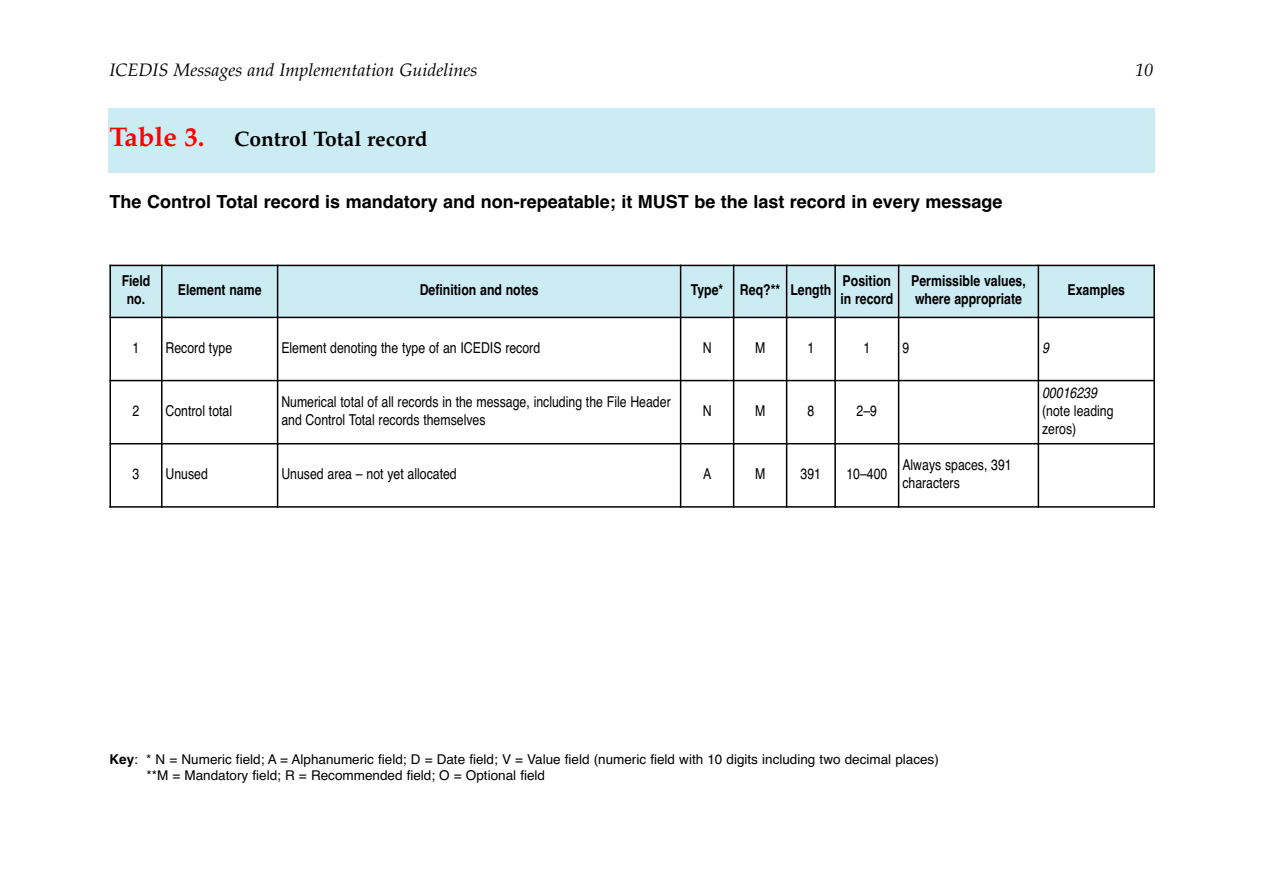
<style>
.page{position:relative;width:1263px;height:893px;background:#fff}
.page>*{position:absolute;margin:0;border:0;box-sizing:border-box;transform-origin:0 0}
.t1{font:700 21px "Palatino";color:#000}
.t2{font:700 18px "Helvetica";color:#000}
.t3{font:italic 18px "Palatino";color:#000}
.t4{font:condensed 15px/18px "Helvetica";color:#000}
.t5{font:700 condensed 15px/18px "Helvetica";color:#000}
.t6{font:italic condensed 15px "Helvetica LT";color:#000}
.t7{font:13.5px/16.2px "Helvetica";color:#000}
.s1{font-size:27px;color:#f00}
.s2{font-weight:700}
</style>
<div class="page">
<div style="left:108px;top:108px;width:1047px;height:64px;background:#ccecf4"></div>
<div style="left:110px;top:265px;width:52px;height:52px;background:#ccecf4"></div>
<div style="left:162px;top:265px;width:116px;height:52px;background:#ccecf4"></div>
<div style="left:278px;top:265px;width:403px;height:52px;background:#ccecf4"></div>
<div style="left:681px;top:265px;width:53px;height:52px;background:#ccecf4"></div>
<div style="left:734px;top:265px;width:53px;height:52px;background:#ccecf4"></div>
<div style="left:787px;top:265px;width:48px;height:52px;background:#ccecf4"></div>
<div style="left:835px;top:265px;width:64px;height:52px;background:#ccecf4"></div>
<div style="left:899px;top:265px;width:139px;height:52px;background:#ccecf4"></div>
<div style="left:1038px;top:265px;width:117px;height:52px;background:#ccecf4"></div>
<hr style="left:110px;top:265px;width:1px;height:243px;background:#000">
<hr style="left:161px;top:265px;width:2px;height:243px;background:#000">
<hr style="left:277px;top:265px;width:1px;height:243px;background:#000">
<hr style="left:680px;top:265px;width:1px;height:243px;background:#000">
<hr style="left:733px;top:265px;width:1px;height:243px;background:#000">
<hr style="left:786px;top:265px;width:1px;height:243px;background:#000">
<hr style="left:834px;top:265px;width:2px;height:243px;background:#000">
<hr style="left:898px;top:265px;width:1px;height:243px;background:#000">
<hr style="left:1038px;top:265px;width:1px;height:243px;background:#000">
<hr style="left:1153px;top:265px;width:2px;height:243px;background:#000">
<hr style="left:110px;top:265px;width:1045px;height:1px;background:#000">
<hr style="left:110px;top:317px;width:1045px;height:1px;background:#000">
<hr style="left:110px;top:380px;width:1045px;height:1px;background:#000">
<hr style="left:110px;top:443px;width:1045px;height:1px;background:#000">
<hr style="left:110px;top:506px;width:1045px;height:2px;background:#000">
<p class="t3" style="left:110px;top:59px;width:369px">ICEDIS Messages and Implementation Guidelines</p>
<p class="t3" style="left:1135px;top:59px;width:19px">10</p>
<h1 class="t1" style="left:110px;top:127px;width:320px"><span class="s1">Table 3.</span> Control Total record</h1>
<p class="t2" style="left:110px;top:191px;width:894px">The Control Total record is mandatory and non-repeatable; it MUST be the last record in every message</p>
<p class="t5" style="left:122px;top:272px;width:30px;text-align:center">Field no.</p>
<p class="t5" style="left:178px;top:281px;width:85px">Element name</p>
<p class="t5" style="left:420px;top:281px;width:120px">Definition and notes</p>
<p class="t5" style="left:691px;top:281px;width:142px">Type* Req?** Length</p>
<p class="t5" style="left:840px;top:272px;width:54px">Position in record</p>
<p class="t5" style="left:911px;top:272px;width:116px">Permissible values, where appropriate</p>
<p class="t5" style="left:1067px;top:281px;width:59px">Examples</p>
<p class="t4" style="left:133px;top:339px;width:8px">1</p>
<p class="t4" style="left:166px;top:339px;width:68px">Record type</p>
<p class="t4" style="left:281px;top:339px;width:260px">Element denoting the type of an ICEDIS record</p>
<p class="t4" style="left:703px;top:339px;width:10px">N</p>
<p class="t4" style="left:755px;top:339px;width:12px">M</p>
<p class="t4" style="left:807px;top:339px;width:8px">1</p>
<p class="t4" style="left:863px;top:339px;width:8px">1</p>
<p class="t4" style="left:902px;top:339px;width:8px">9</p>
<p class="t6" style="left:1042px;top:343px;width:8px">9</p>
<p class="t4" style="left:133px;top:402px;width:8px">2</p>
<p class="t4" style="left:166px;top:402px;width:68px">Control total</p>
<p class="t4" style="left:281px;top:393px;width:391px">Numerical total of all records in the message, including the File Header and Control Total records themselves</p>
<p class="t4" style="left:703px;top:402px;width:10px">N</p>
<p class="t4" style="left:755px;top:402px;width:12px">M</p>
<p class="t4" style="left:807px;top:402px;width:8px">8</p>
<p class="t4" style="left:857px;top:402px;width:22px">2–9</p>
<p class="t4" style="left:133px;top:465px;width:8px">3</p>
<p class="t4" style="left:166px;top:465px;width:44px">Unused</p>
<p class="t4" style="left:281px;top:465px;width:177px">Unused area – not yet allocated</p>
<p class="t4" style="left:703px;top:465px;width:10px">A</p>
<p class="t4" style="left:755px;top:465px;width:12px">M</p>
<p class="t4" style="left:801px;top:465px;width:22px">391</p>
<p class="t4" style="left:846px;top:465px;width:43px">10–400</p>
<p class="t4" style="left:902px;top:456px;width:111px">Always spaces, 391 characters</p>
<p class="t6" style="left:1042px;top:388px;width:56px">00016239</p>
<p class="t4" style="left:1042px;top:402px;width:73px">(note leading zeros)</p>
<p class="t7" style="left:147px;top:751px;width:794px;text-indent:-37px"><span class="s2">Key</span>: * N = Numeric field; A = Alphanumeric field; D = Date field; V = Value field (numeric field with 10 digits including two decimal places) **M = Mandatory field; R = Recommended field; O = Optional field</p>
</div>
